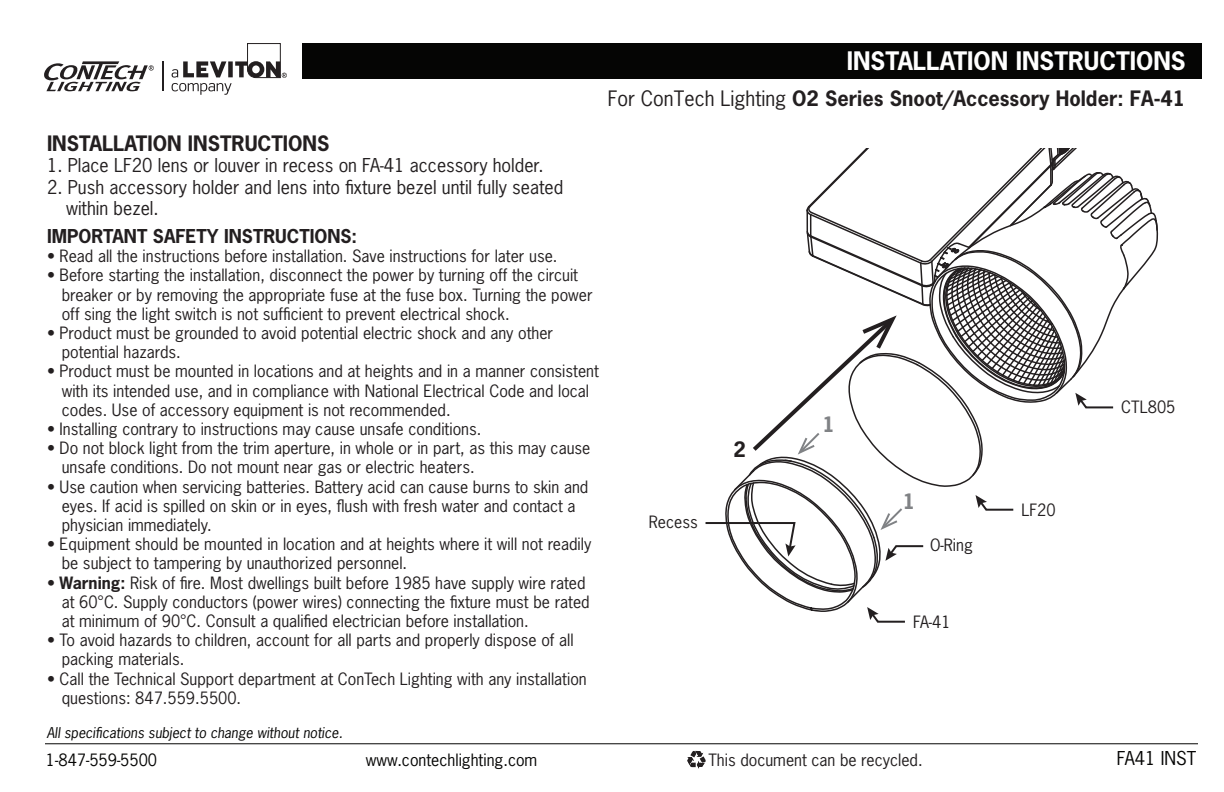
<style>
.page{position:relative;width:1224px;height:792px;background:#fff}
.page>*{position:absolute;margin:0;border:0;box-sizing:border-box;transform-origin:0 0}
.t1{font:700 24px "News Gothic Std";color:#fff}
.t2{font:700 20px "News Gothic Std";color:#231f20}
.t3{font:700 20px "News Gothic Std";color:#808285}
.t4{font:18px/21.6px "News Gothic Std";color:#231f20}
.t5{font:700 18px "News Gothic Std";color:#231f20}
.t6{font:18px "News Gothic Std";color:#050504}
.t7{font:16px/19.2px "News Gothic Std";color:#231f20}
.t8{font:16px "News Gothic Std";color:#050504}
.t9{font:italic 14px "News Gothic Std";color:#050504}
.s1{font-weight:700}
.s2{font-weight:400}
</style>
<div class="page">
<hr style="left:45px;top:743px;width:1153px;height:1px;background:#050504">
<svg style="left:687px;top:751px;width:19px;height:18px"></svg>
<svg style="left:705px;top:149px;width:454px;height:474px"></svg>
<div style="left:302px;top:43px;width:899px;height:35px;background:#050504"></div>
<hr style="left:162px;top:61px;width:2px;height:30px;background:#231f20">
<svg style="left:44px;top:61px;width:110px;height:30px"></svg>
<svg style="left:172px;top:43px;width:115px;height:52px"></svg>
<h1 class="t1" style="left:847px;top:45px;width:340px">INSTALLATION INSTRUCTIONS</h1>
<p class="t2" style="left:47px;top:130px;width:284px">INSTALLATION INSTRUCTIONS</p>
<p class="t4" style="left:47px;top:155px;width:498px">1. Place LF20 lens or louver in recess on FA-41 accessory holder.</p>
<p class="t4" style="left:66px;top:176px;width:499px;text-indent:-19px">2. Push accessory holder and lens into fixture bezel until fully seated within bezel.</p>
<p class="t5" style="left:47px;top:224px;width:312px">IMPORTANT SAFETY INSTRUCTIONS:</p>
<p class="t7" style="left:47px;top:247px;width:512px">• Read all the instructions before installation. Save instructions for later use.</p>
<p class="t7" style="left:62px;top:266px;width:532px;text-indent:-15px">• Before starting the installation, disconnect the power by turning off the circuit breaker or by removing the appropriate fuse at the fuse box. Turning the power off sing the light switch is not sufficient to prevent electrical shock.</p>
<p class="t7" style="left:62px;top:323px;width:493px;text-indent:-15px">• Product must be grounded to avoid potential electric shock and any other potential hazards.</p>
<p class="t7" style="left:62px;top:362px;width:539px;text-indent:-15px">• Product must be mounted in locations and at heights and in a manner consistent with its intended use, and in compliance with National Electrical Code and local codes. Use of accessory equipment is not recommended.</p>
<p class="t7" style="left:47px;top:419px;width:436px">• Installing contrary to instructions may cause unsafe conditions.</p>
<p class="t7" style="left:62px;top:439px;width:530px;text-indent:-15px">• Do not block light from the trim aperture, in whole or in part, as this may cause unsafe conditions. Do not mount near gas or electric heaters.</p>
<p class="t7" style="left:62px;top:477px;width:528px;text-indent:-15px">• Use caution when servicing batteries. Battery acid can cause burns to skin and eyes. If acid is spilled on skin or in eyes, flush with fresh water and contact a physician immediately.</p>
<p class="t7" style="left:62px;top:535px;width:531px;text-indent:-15px">• Equipment should be mounted in location and at heights where it will not readily be subject to tampering by unauthorized personnel.</p>
<p class="t7" style="left:62px;top:573px;width:530px;text-indent:-15px">• <span class="s1">Warning:</span> Risk of fire. Most dwellings built before 1985 have supply wire rated at 60°C. Supply conductors (power wires) connecting the fixture must be rated at minimum of 90°C. Consult a qualified electrician before installation.</p>
<p class="t7" style="left:62px;top:631px;width:513px;text-indent:-15px">• To avoid hazards to children, account for all parts and properly dispose of all packing materials.</p>
<p class="t7" style="left:62px;top:669px;width:527px;text-indent:-15px">• Call the Technical Support department at ConTech Lighting with any installation questions: 847.559.5500.</p>
<p class="t2" style="left:608px;top:85px;width:579px"><span class="s2">For ConTech Lighting</span> O2 Series Snoot/Accessory Holder: FA-41</p>
<p class="t7" style="left:649px;top:512px;width:50px">Recess</p>
<p class="t2" style="left:734px;top:436px;width:14px">2</p>
<p class="t3" style="left:822px;top:412px;width:14px">1</p>
<p class="t3" style="left:903px;top:488px;width:14px">1</p>
<p class="t7" style="left:930px;top:535px;width:44px">O-Ring</p>
<p class="t7" style="left:913px;top:612px;width:39px">FA-41</p>
<p class="t7" style="left:1021px;top:500px;width:36px">LF20</p>
<p class="t7" style="left:1121px;top:398px;width:56px">CTL805</p>
<p class="t9" style="left:47px;top:723px;width:298px">All specifications subject to change without notice.</p>
<p class="t8" style="left:46px;top:750px;width:113px">1-847-559-5500</p>
<p class="t7" style="left:708px;top:751px;width:216px">This document can be recycled.</p>
<p class="t8" style="left:366px;top:750px;width:173px">www.contechlighting.com</p>
<p class="t6" style="left:1117px;top:746px;width:81px">FA41 INST</p>
</div>
